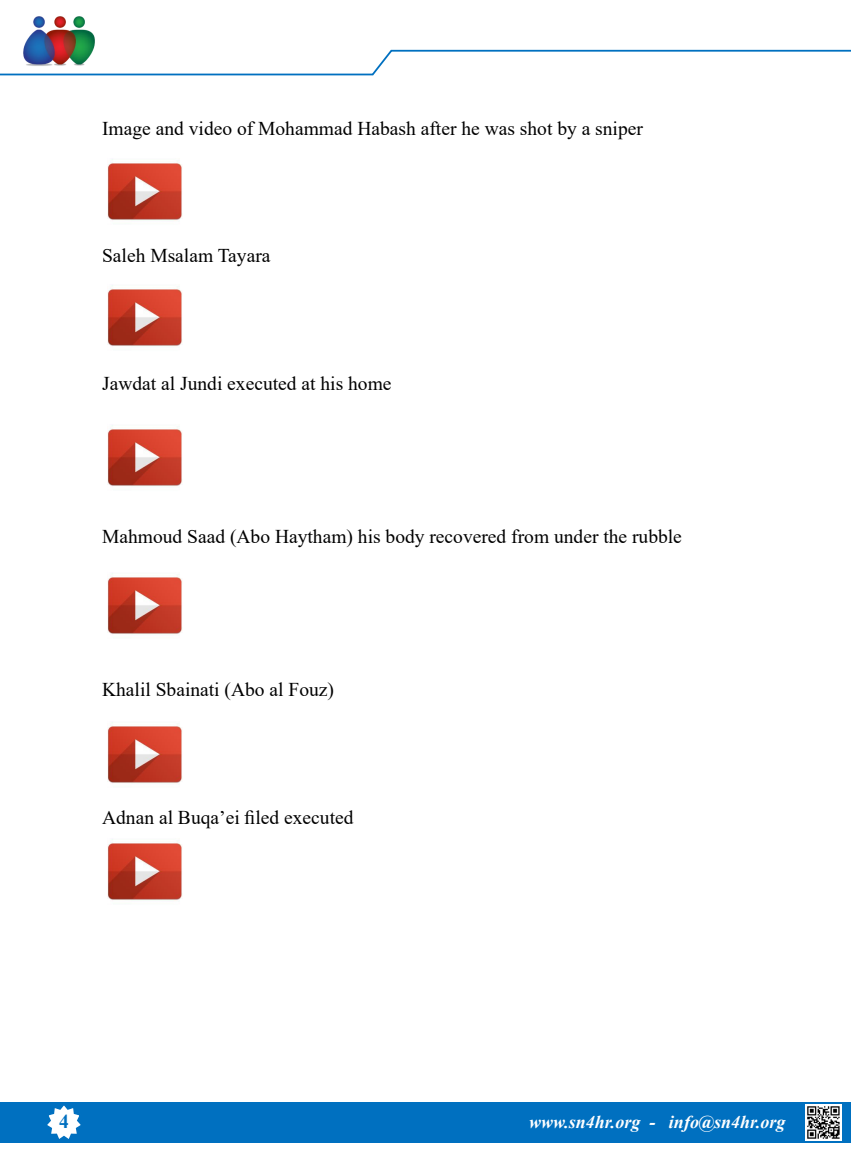
<style>
.page{position:relative;width:851px;height:1170px;background:#fff}
.page>*{position:absolute;margin:0;border:0;box-sizing:border-box;transform-origin:0 0}
.t1{font:19.5px "Times New Roman";color:#000}
.t2{font:700 19.5px "Times New Roman";color:#0070c0}
.t3{font:italic 700 18px "Times New Roman";color:#fff}
</style>
<div class="page">
<img style="left:23px;top:16px;width:72px;height:33px">
<div style="left:0;top:1101px;width:850px;height:41px;background:#0070c0"></div>
<svg style="left:44px;top:1101px;width:40px;height:38px"></svg>
<svg style="left:0;top:49px;width:850px;height:27px"></svg>
<img style="left:805px;top:1104px;width:36px;height:36px">
<img style="left:108px;top:159px;width:74px;height:62px">
<img style="left:108px;top:285px;width:74px;height:62px">
<img style="left:108px;top:425px;width:74px;height:62px">
<img style="left:108px;top:573px;width:74px;height:62px">
<img style="left:108px;top:722px;width:74px;height:62px">
<img style="left:108px;top:839px;width:74px;height:62px">
<p class="t1" style="left:102px;top:114px;width:542px">Image and video of Mohammad Habash after he was shot by a sniper</p>
<p class="t1" style="left:102px;top:242px;width:170px">Saleh Msalam Tayara</p>
<p class="t1" style="left:102px;top:369px;width:291px">Jawdat al Jundi executed at his home</p>
<p class="t1" style="left:102px;top:522px;width:581px">Mahmoud Saad (Abo Haytham) his body recovered from under the rubble</p>
<p class="t1" style="left:102px;top:675px;width:233px">Khalil Sbainati (Abo al Fouz(</p>
<p class="t1" style="left:102px;top:803px;width:253px">Adnan al Buqa’ei filed executed</p>
<p class="t2" style="left:59px;top:1106px;width:11px">4</p>
<p class="t3" style="left:529px;top:1108px;width:113px">www.sn4hr.org</p>
<p class="t3" style="left:649px;top:1108px;width:7px">-</p>
<p class="t3" style="left:669px;top:1108px;width:118px">info@sn4hr.org</p>
</div>
